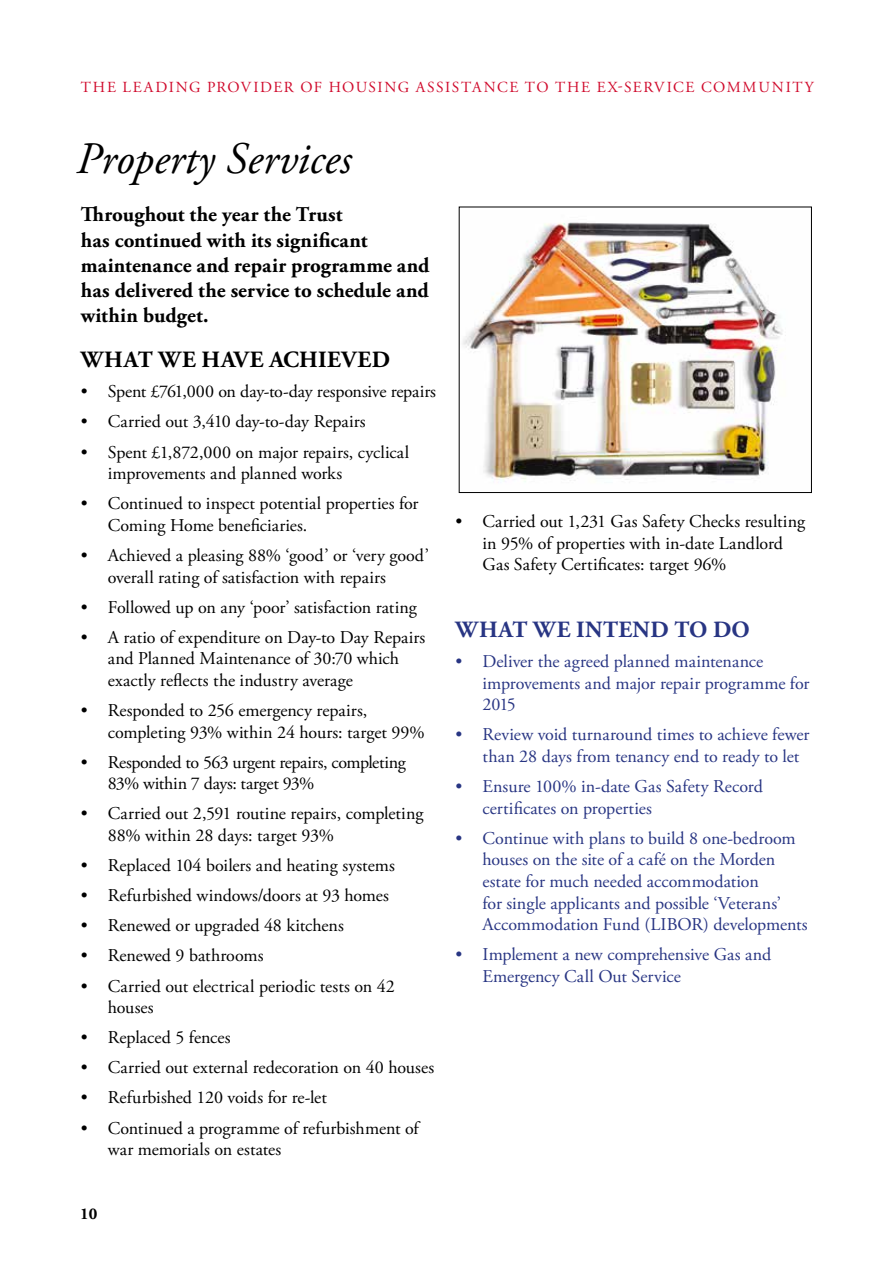
<style>
.page{position:relative;width:893px;height:1263px;background:#fff}
.page>*{position:absolute;margin:0;border:0;box-sizing:border-box;transform-origin:0 0}
.t1{font:italic 45px "Adobe Garamond Pro";color:#000}
.t2{font:700 23.25px "Adobe Garamond Pro";letter-spacing:.02em;color:#000}
.t3{font:700 23.25px "Adobe Garamond Pro";letter-spacing:.015em;color:#283583}
.t4{font:700 21px/25.2px "Adobe Garamond Pro";letter-spacing:.005em;color:#000}
.t5{font:18px/21.6px "Adobe Garamond Pro";color:#000}
.t6{font:18px/21.6px "Adobe Garamond Pro";letter-spacing:-.005em;color:#283583}
.t7{font:18px/21.6px "Adobe Garamond Pro";letter-spacing:-.02em;color:#000}
.t8{font:700 16.5px "Adobe Garamond Pro";color:#000}
.t9{font:15.3px "Adobe Garamond Pro";letter-spacing:.105em;color:#d00a2c}
</style>
<div class="page">
<img style="left:462px;top:222px;width:324px;height:260px">
<div style="left:459px;top:207px;width:353px;height:286px;border:1px solid #000"></div>
<p class="t9" style="left:81px;top:78px;width:734px">THE LEADING PROVIDER OF HOUSING ASSISTANCE TO THE EX-SERVICE COMMUNITY</p>
<h1 class="t1" style="left:76px;top:132px;width:277px">Property Services</h1>
<p class="t4" style="left:81px;top:203px;width:350px">Throughout the year the Trust<br>has continued with its significant maintenance and repair programme and has delivered the service to schedule and within budget.</p>
<p class="t2" style="left:81px;top:346px;width:311px">WHAT WE HAVE ACHIEVED</p>
<p class="t5" style="left:81px;top:381px;width:357px">• Spent £761,000 on day-to-day responsive repairs</p>
<p class="t5" style="left:81px;top:411px;width:286px">• Carried out 3,410 day-to-day Repairs</p>
<p class="t5" style="left:108px;top:442px;width:303px;text-indent:-27px">• Spent £1,872,000 on major repairs, cyclical improvements and planned works</p>
<p class="t5" style="left:108px;top:493px;width:312px;text-indent:-27px">• Continued to inspect potential properties for<br>Coming Home beneficiaries.</p>
<p class="t5" style="left:108px;top:545px;width:323px;text-indent:-27px">• Achieved a pleasing 88% ‘good’ or ‘very good’ overall rating of satisfaction with repairs</p>
<p class="t5" style="left:81px;top:597px;width:338px">• Followed up on any ‘poor’ satisfaction rating</p>
<p class="t5" style="left:108px;top:627px;width:319px;text-indent:-27px">• A ratio of expenditure on Day-to Day Repairs and Planned Maintenance of 30:70 which exactly reflects the industry average</p>
<p class="t5" style="left:108px;top:700px;width:318px;text-indent:-27px">• Responded to 256 emergency repairs, completing 93% within 24 hours: target 99%</p>
<p class="t7" style="left:108px;top:752px;width:300px;text-indent:-27px">• Responded to 563 urgent repairs, completing<br>83% within 7 days: target 93%</p>
<p class="t5" style="left:108px;top:803px;width:317px;text-indent:-27px">• Carried out 2,591 routine repairs, completing<br>88% within 28 days: target 93%</p>
<p class="t5" style="left:81px;top:855px;width:316px">• Replaced 104 boilers and heating systems</p>
<p class="t5" style="left:81px;top:885px;width:310px">• Refurbished windows/doors at 93 homes</p>
<p class="t5" style="left:81px;top:915px;width:265px">• Renewed or upgraded 48 kitchens</p>
<p class="t5" style="left:81px;top:945px;width:184px">• Renewed 9 bathrooms</p>
<p class="t5" style="left:108px;top:976px;width:289px;text-indent:-27px">• Carried out electrical periodic tests on 42 houses</p>
<p class="t5" style="left:81px;top:1027px;width:151px">• Replaced 5 fences</p>
<p class="t5" style="left:81px;top:1057px;width:355px">• Carried out external redecoration on 40 houses</p>
<p class="t5" style="left:81px;top:1087px;width:248px">• Refurbished 120 voids for re-let</p>
<p class="t5" style="left:108px;top:1118px;width:312px;text-indent:-27px">• Continued a programme of refurbishment of war memorials on estates</p>
<p class="t5" style="left:482px;top:511px;width:324px;text-indent:-27px">• Carried out 1,231 Gas Safety Checks resulting in 95% of properties with in-date Landlord<br>Gas Safety Certificates: target 96%</p>
<p class="t3" style="left:455px;top:616px;width:296px">WHAT WE INTEND TO DO</p>
<p class="t6" style="left:482px;top:651px;width:328px;text-indent:-27px">• Deliver the agreed planned maintenance improvements and major repair programme for<br>2015</p>
<p class="t6" style="left:482px;top:724px;width:329px;text-indent:-27px">• Review void turnaround times to achieve fewer than 28 days from tenancy end to ready to let</p>
<p class="t6" style="left:482px;top:776px;width:282px;text-indent:-27px">• Ensure 100% in-date Gas Safety Record certificates on properties</p>
<p class="t6" style="left:482px;top:828px;width:327px;text-indent:-27px">• Continue with plans to build 8 one-bedroom houses on the site of a café on the Morden estate for much needed accommodation<br>for single applicants and possible ‘Veterans’ Accommodation Fund (LIBOR) developments</p>
<p class="t6" style="left:482px;top:944px;width:290px;text-indent:-27px">• Implement a new comprehensive Gas and<br>Emergency Call Out Service</p>
<p class="t8" style="left:80px;top:1204px;width:19px">10</p>
</div>
